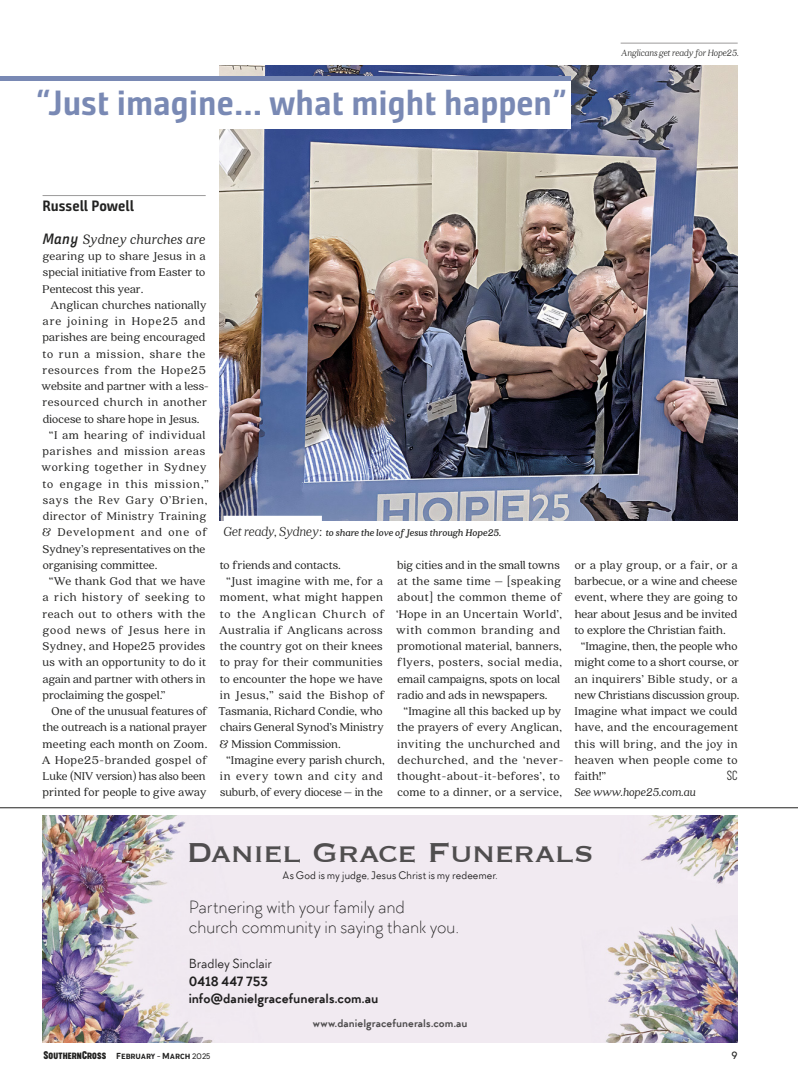
<style>
.page{position:relative;width:798px;height:1081px;background:#fff}
.page>*{position:absolute;margin:0;border:0;box-sizing:border-box;transform-origin:0 0}
.t1{font:35.62px "Copperplate";letter-spacing:-.025em;color:#555554}
.t2{font:700 35px "Bunday Sans";color:#7989b4}
.t3{font:300 18.75px/20px "TT Chocolates";letter-spacing:-.015em;color:#222221}
.N_body_-first_par{font:italic 15px "Quincy CF";letter-spacing:.015em;color:#222221}
.Byline{font:700 15px "Bunday Sans";color:#222221}
.t4{font:700 13.75px/16.5px "TT Chocolates";color:#222221}
.t5{font:13.75px "TT Chocolates";letter-spacing:-.01em;color:#222221}
.N_Body{font:12.5px/16.2px "Quincy CF";letter-spacing:.015em;color:#222221}
.N_Body-2{font:12.5px/16.2px "Quincy CF";letter-spacing:.05em;color:#222221}
.N_body_-first_par-2{font:12.5px/16.2px "Quincy CF";color:#222221;text-align:justify}
.N_Body-3{font:italic 12.5px "Quincy CF";color:#222221}
.N_Body-4{font:200 12.5px "Cocogoose Compressed";color:#222221}
.t6{font:11.38px "TT Chocolates";letter-spacing:.005em;color:#222221}
.t7{font:700 11.38px "TT Chocolates";letter-spacing:.01em;color:#555554}
.N_Caption{font:italic 700 10.62px "Quincy CF";color:#222221}
.t8{font:italic 300 10px "Quincy CF";color:#222221}
.t9{font:300 10px "Cocogoose";color:#222221}
.t10{font:300 8.25px "Cocogoose Narrow";letter-spacing:-.005em;color:#222221}
.s1{font-family:"Bunday Sans Semi Bold Up It";font-style:normal}
.s2{font-weight:300;font-size:14.38px;color:#fff}
.s3{font-family:"Cocogoose Compressed";font-weight:400;font-size:10.5px}
.s4{font-family:"Cocogoose Compressed";font-weight:400;font-size:10px}
.s5{font-style:inherit}
.s6{font-size:7.5px}
</style>
<div class="page">
<img style="left:220px;top:65px;width:517px;height:455px">
<hr style="left:43px;top:195px;width:163px;height:1px;background:#9c9b9b">
<div style="left:223px;top:516px;width:99px;height:11px;background:#fff"></div>
<div style="left:35px;top:81px;width:535px;height:48px;background:#fff"></div>
<hr style="left:620px;top:43px;width:117px;height:1px;background:#9c9b9b">
<hr style="left:0;top:807px;width:797px;height:1px;background:#222221">
<div style="left:0;top:76px;width:570px;height:5px;background:#7989b4"></div>
<svg style="left:219px;top:65px;width:351px;height:11px;background:#576490"></svg>
<img style="left:43px;top:815px;width:694px;height:227px">
<h2 class="t2" style="left:35px;top:81px;width:533px">“Just imagine… what might happen”</h2>
<p class="t8" style="left:621px;top:47px;width:119px">Anglicans get ready for Hope25.</p>
<p class="Byline" style="left:43px;top:197px;width:93px">Russell Powell</p>
<p class="N_body_-first_par" style="left:43px;top:230px;width:164px"><span class="s1">Many</span> Sydney churches are</p>
<p class="N_body_-first_par-2" style="left:43px;top:248px;width:164px">gearing up to share Jesus in a special initiative from Easter to Pentecost this year.</p>
<p class="N_Body" style="left:41px;top:297px;width:169px;text-indent:9px">Anglican churches nationally are joining in Hope25 and parishes are being encouraged to run a mission, share the resources from the Hope25 website and partner with a less&shy;resourced church in another diocese to share hope in Jesus.</p>
<p class="N_Body-2" style="left:41px;top:427px;width:169px;text-indent:8px">“I am hearing of individual parishes and mission areas working together in Sydney to engage in this mission,” says the Rev Gary O’Brien, director of Ministry Training &amp; Development and one of<br>Sydney’s representatives on the organising committee.</p>
<p class="N_Body" style="left:42px;top:573px;width:165px;text-align:justify;text-indent:7px">“We thank God that we have a rich history of seeking to reach out to others with the good news of Jesus here in Sydney, and Hope25 provides us with an opportunity to do it again and partner with others in proclaiming the gospel.”</p>
<p class="N_Body" style="left:42px;top:703px;width:167px;text-indent:10px">One of the unusual features of the outreach is a national prayer meeting each month on Zoom.<br>A Hope25-branded gospel of<br>Luke (NIV version) has also been printed for people to give away</p>
<p class="N_Caption" style="left:223px;top:527px;width:279px"><span class="s2">Get ready, Sydney:</span> to share the love of Jesus through Hope25.</p>
<p class="N_Body" style="left:220px;top:557px;width:123px">to friends and contacts.</p>
<p class="N_Body" style="left:218px;top:573px;width:168px;text-indent:8px">“Just imagine with me, for a moment, what might happen to the Anglican Church of<br>Australia if Anglicans across the country got on their knees to pray for their communities to encounter the hope we have in Jesus,” said the Bishop of<br>Tasmania, Richard Condie, who chairs General Synod’s Ministry &amp; Mission Commission.</p>
<p class="N_Body" style="left:220px;top:752px;width:166px;text-align:center">“Imagine every parish church, in every town and city and suburb, of every diocese – in the</p>
<p class="N_Body" style="left:396px;top:557px;width:167px">big cities and in the small towns at the same time – [speaking about] the common theme of ‘Hope in an Uncertain World’, with common branding and promotional material, banners, flyers, posters, social media, email campaigns, spots on local radio and ads in newspapers.</p>
<p class="N_Body" style="left:397px;top:703px;width:168px;text-align:center">“Imagine all this backed up by the prayers of every Anglican, inviting the unchurched and dechurched, and the ‘never&shy;thought-about-it-befores’, to come to a dinner, or a service,</p>
<p class="N_Body" style="left:574px;top:557px;width:165px;text-align:justify">or a play group, or a fair, or a barbecue, or a wine and cheese event, where they are going to hear about Jesus and be invited to explore the Christian faith.</p>
<p class="N_Body" style="left:574px;top:638px;width:166px;text-indent:7px">“Imagine, then, the people who might come to a short course, or an inquirers’ Bible study, or a new Christians discussion group.<br>Imagine what impact we could have, and the encouragement this will bring, and the joy in heaven when people come to faith!”</p>
<p class="N_Body-4" style="left:726px;top:767px;width:12px">SC</p>
<p class="N_Body-3" style="left:574px;top:785px;width:123px">See www.hope25.com.au</p>
<h1 class="t1" style="left:186px;top:829px;width:409px">Daniel Grace Funerals</h1>
<p class="t6" style="left:282px;top:868px;width:216px">As God is my judge, Jesus Christ is my redeemer.</p>
<h3 class="t3" style="left:189px;top:897px;width:271px">Partnering with your family and church community in saying thank you.</h3>
<p class="t5" style="left:189px;top:954px;width:84px">Bradley Sinclair</p>
<p class="t4" style="left:189px;top:973px;width:191px">0418 447 753 info@danielgracefunerals.com.au</p>
<p class="t7" style="left:312px;top:1015px;width:156px">www.danielgracefunerals.com.au</p>
<p class="t10" style="left:43px;top:1050px;width:168px"><span class="s3">S</span><span class="s4">OUTHERN</span><span class="s3">C</span><span class="s4">ROSS</span> February <span class="s5">-</span> March <span class="s6">2025</span></p>
<p class="t9" style="left:731px;top:1048px;width:8px">9</p>
</div>
